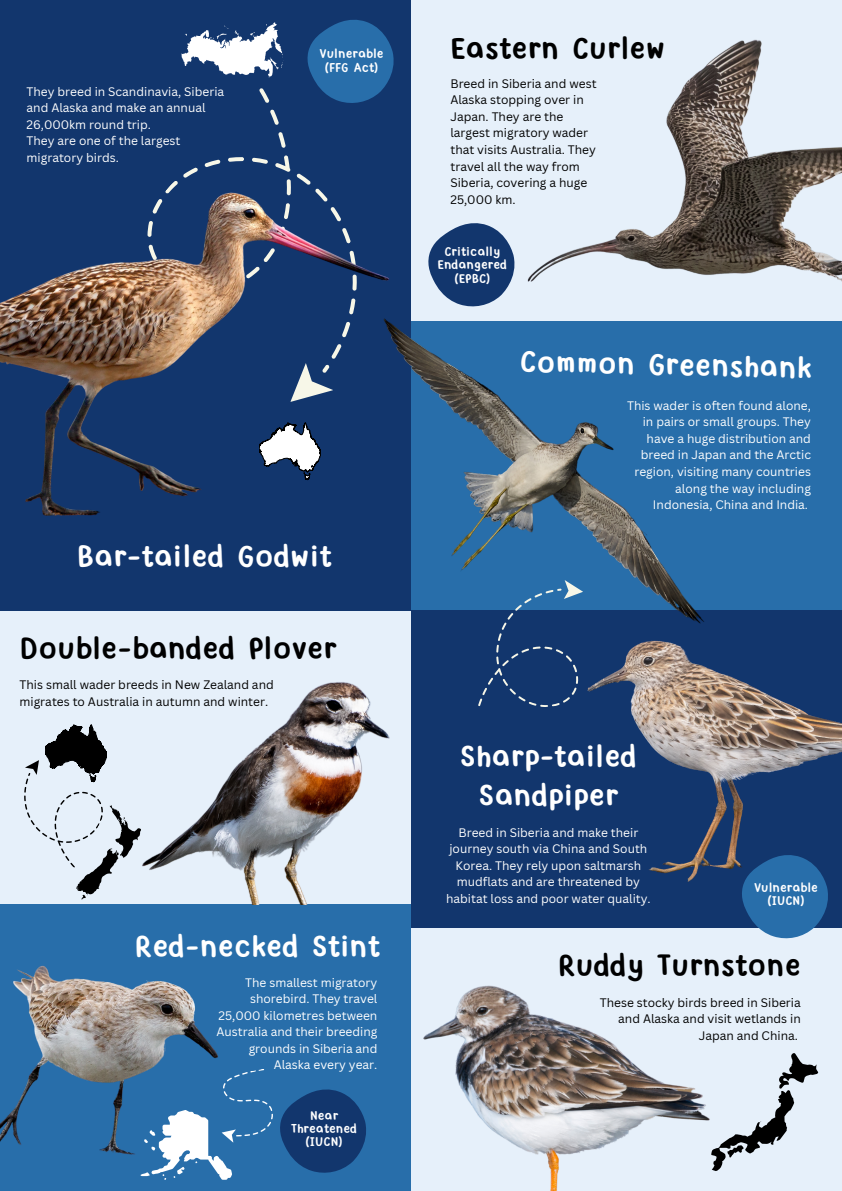
<style>
.page{position:relative;width:842px;height:1191px;background:#fff}
.page>*{position:absolute;margin:0;border:0;box-sizing:border-box;transform-origin:0 0}
.t1{font:700 32px/38.2px "Yvesyvesdrawing";color:#fff;text-align:center}
.t2{font:700 32px "Yvesyvesdrawing";color:#000}
.t3{font:700 13.4px/13.2px "Yvesyvesdrawing";color:#fff;text-align:center}
.t4{font:12px/16.5px "Canva Sans";color:#fff}
.t5{font:12px/16.5px "Canva Sans";color:#000}
</style>
<div class="page">
<div style="left:0;top:0;width:842px;height:1190px;background:#12366d"></div>
<div style="left:0;top:876px;width:421px;height:314px;background:#286eaa"></div>
<div style="left:0;top:611px;width:435px;height:293px;background:#e6f0fa"></div>
<div style="left:411px;top:611px;width:431px;height:579px;background:#12366d"></div>
<div style="left:411px;top:0;width:431px;height:321px;background:#e6f0fa"></div>
<div style="left:411px;top:321px;width:431px;height:288px;background:#286eaa"></div>
<img style="left:0;top:965px;width:218px;height:190px">
<img style="left:142px;top:682px;width:248px;height:222px">
<img style="left:527px;top:39px;width:315px;height:243px">
<img style="left:587px;top:640px;width:255px;height:242px">
<svg style="left:478px;top:636px;width:101px;height:71px"></svg>
<img style="left:411px;top:358px;width:302px;height:278px">
<svg style="left:191px;top:88px;width:249px;height:305px"></svg>
<svg style="left:182px;top:22px;width:101px;height:56px"></svg>
<img style="left:0;top:170px;width:398px;height:346px">
<div style="left:411px;top:928px;width:431px;height:262px;background:#e6f0fa"></div>
<img style="left:423px;top:985px;width:287px;height:205px">
<svg style="left:711px;top:1053px;width:107px;height:118px"></svg>
<svg style="left:24px;top:724px;width:117px;height:175px"></svg>
<svg style="left:305px;top:19px;width:93px;height:86px"></svg>
<svg style="left:426px;top:218px;width:89px;height:90px"></svg>
<svg style="left:740px;top:850px;width:92px;height:89px"></svg>
<svg style="left:141px;top:1068px;width:225px;height:111px"></svg>
<p class="t4" style="left:27px;top:83px;width:199px">They breed in Scandinavia, Siberia and Alaska and make an annual<br>26,000km round trip.</p>
<p class="t4" style="left:27px;top:132px;width:155px">They are one of the largest migratory birds.</p>
<p class="t3" style="left:320px;top:48px;width:66px">Vulnerable (FFG Act)</p>
<p class="t1" style="left:77px;top:540px;width:256px">Bar-tailed Godwit</p>
<p class="t2" style="left:20px;top:635px;width:319px">Double-banded Plover</p>
<p class="t5" style="left:20px;top:676px;width:256px">This small wader breeds in New Zealand and migrates to Australia in autumn and winter.</p>
<p class="t1" style="left:134px;top:929px;width:247px">Red-necked Stint</p>
<p class="t4" style="left:217px;top:973px;width:162px;text-align:right">The smallest migratory shorebird. They travel<br>25,000 kilometres between<br>Australia and their breeding grounds in Siberia and<br>Alaska every year.</p>
<p class="t3" style="left:291px;top:1109px;width:68px">Near<br>Threatened (IUCN)</p>
<p class="t2" style="left:450px;top:35px;width:217px">Eastern Curlew</p>
<p class="t5" style="left:450px;top:75px;width:148px">Breed in Siberia and west<br>Alaska stopping over in<br>Japan. They are the largest migratory wader that visits Australia. They travel all the way from<br>Siberia, covering a huge<br>25,000 km.</p>
<p class="t3" style="left:438px;top:246px;width:71px">Critically<br>Endangered (EPBC)</p>
<p class="t1" style="left:520px;top:345px;width:294px;rotate:1deg">Common Greenshank</p>
<p class="t4" style="left:627px;top:397px;width:186px;text-align:right">This wader is often found alone, in pairs or small groups. They have a huge distribution and breed in Japan and the Arctic region, visiting many countries along the way including<br>Indonesia, China and India.</p>
<p class="t1" style="left:460px;top:740px;width:179px">Sharp-tailed<br>Sandpiper</p>
<p class="t4" style="left:446px;top:823px;width:206px;text-align:center">Breed in Siberia and make their journey south via China and South<br>Korea. They rely upon saltmarsh mudflats and are threatened by habitat loss and poor water quality.</p>
<p class="t3" style="left:754px;top:881px;width:66px">Vulnerable (IUCN)</p>
<p class="t2" style="left:558px;top:951px;width:245px">Ruddy Turnstone</p>
<p class="t5" style="left:600px;top:993px;width:203px;text-align:right">These stocky birds breed in Siberia and Alaska and visit wetlands in<br>Japan and China.</p>
</div>
